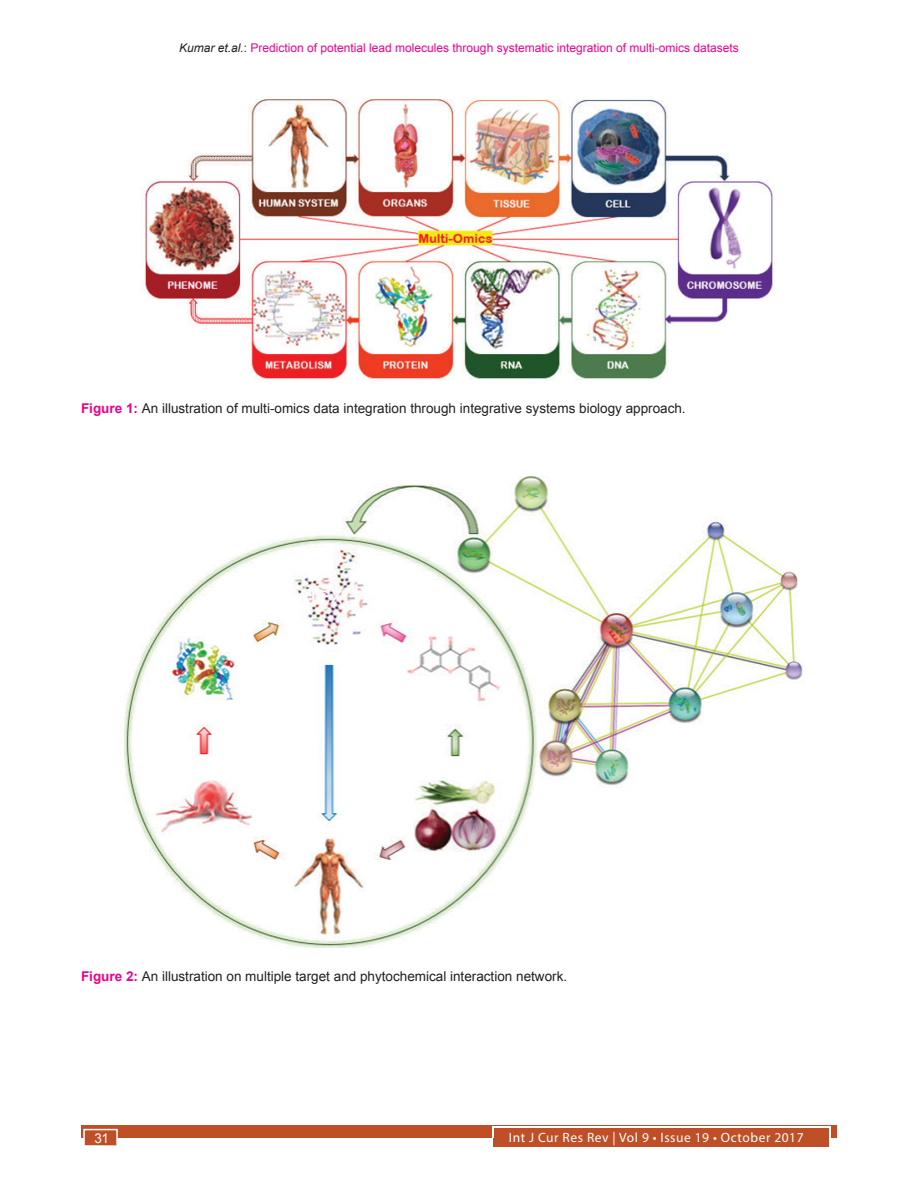
<style>
.page{position:relative;width:918px;height:1188px;background:#fff}
.page>*{position:absolute;margin:0;border:0;box-sizing:border-box;transform-origin:0 0}
.Figure_caption{font:13.5px "Arial";color:#231f20}
.t1{font:13.5px "Myriad Pro";letter-spacing:.04em;color:#fff}
.t2{font:13.5px "Arial";color:#fff}
.t3{font:12px "Arial";color:#ec008c}
.s1{font-style:italic;color:#231f20}
.s2{color:#231f20}
.s3{font-weight:700;color:#ec008c}
</style>
<div class="page">
<div style="left:81px;top:1125px;width:756px;height:13px;background:#bf4f27"></div>
<div style="left:494px;top:1128px;width:335px;height:19px;background:#bf4f27"></div>
<hr style="left:492px;top:1127px;width:338px;height:1px;background:#fff">
<svg style="left:492px;top:1128px;width:2px;height:10px"></svg>
<svg style="left:829px;top:1127px;width:2px;height:11px"></svg>
<div style="left:83px;top:1129px;width:35px;height:17px;background:#bf4f27;border:2px solid #fff"></div>
<img style="left:141px;top:99px;width:633px;height:281px">
<img style="left:124px;top:476px;width:682px;height:472px">
<p class="t3" style="left:179px;top:40px;width:561px"><span class="s1">Kumar et.al.</span><span class="s2">:</span> Prediction of potential lead molecules through systematic integration of multi-omics datasets</p>
<p class="Figure_caption" style="left:81px;top:399px;width:606px"><span class="s3">Figure 1:</span> An illustration of multi-omics data integration through integrative systems biology approach.</p>
<p class="Figure_caption" style="left:81px;top:967px;width:488px"><span class="s3">Figure 2:</span> An illustration on multiple target and phytochemical interaction network.</p>
<p class="t2" style="left:94px;top:1130px;width:16px">31</p>
<p class="t1" style="left:509px;top:1129px;width:296px">Int J Cur Res Rev | Vol 9 • Issue 19 • October 2017</p>
</div>
